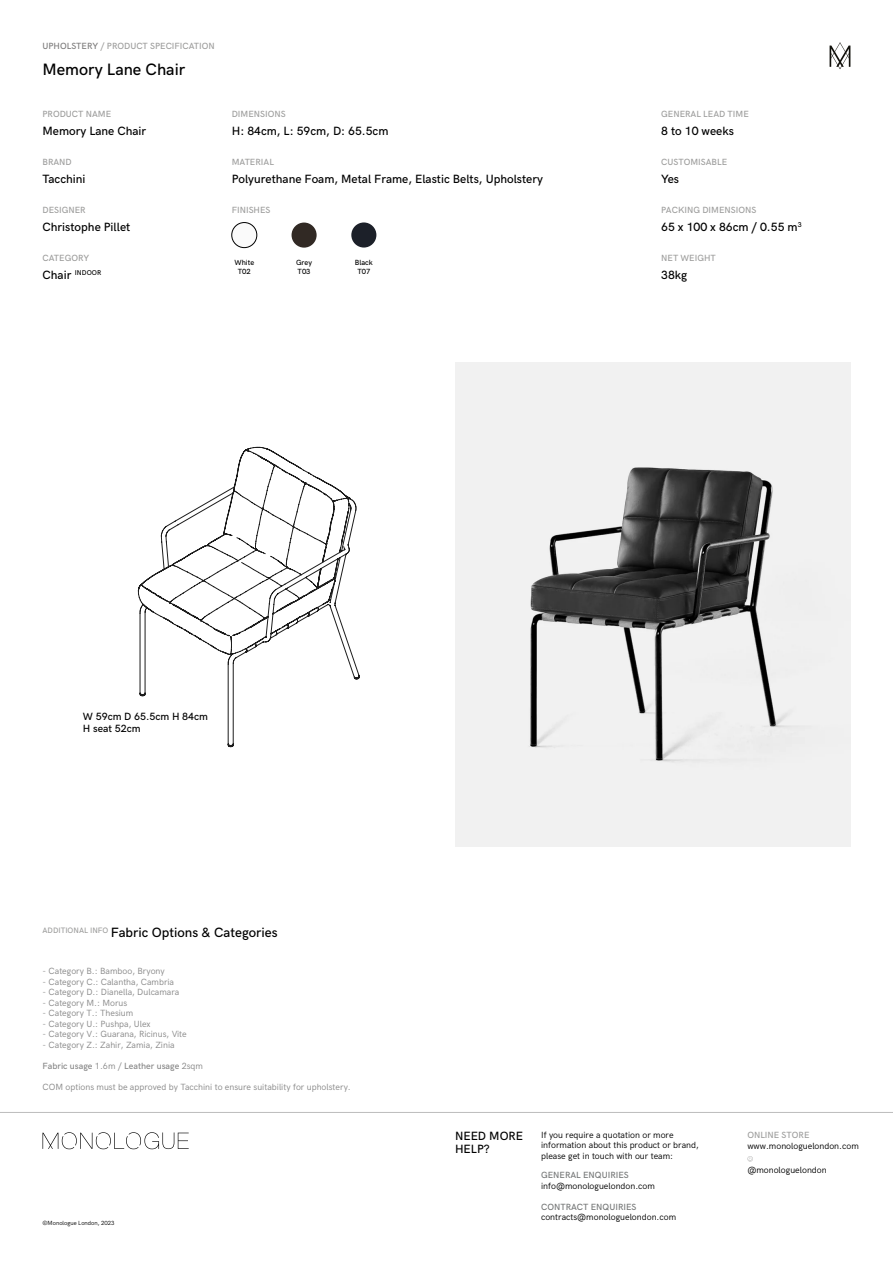
<style>
.page{position:relative;width:893px;height:1263px;background:#fff}
.page>*{position:absolute;margin:0;border:0;box-sizing:border-box;transform-origin:0 0}
.t1{font:500 16.5px "HK Grotesk";color:#000}
.t2{font:500 13.5px "HK Grotesk";color:#000}
.t3{font:500 12px/13.5px "HK Grotesk";color:#000}
.t4{font:500 10.5px/12.6px "HK Grotesk";color:#000}
.t5{font:9px "HK Grotesk";color:#878787}
.t6{font:9px/10.5px "HK Grotesk";color:#000}
.t7{font:500 9px "HK Grotesk";color:#9d9d9c}
.t8{font:500 9px "HK Grotesk";color:#757777}
.t9{font:500 9px "HK Grotesk";color:#878787}
.t10{font:500 7.5px/9px "HK Grotesk";color:#000;text-align:center}
.t11{font:500 7.05px "HK Grotesk";color:#000}
.t12{font:6px "HK Grotesk";color:#000}
.s1{color:#7c7b7b}
.s2{font-size:12px}
.s3{font-weight:400}
</style>
<div class="page">
<svg style="left:747px;top:1156px;width:6px;height:5px"></svg>
<hr style="left:0;top:1112px;width:893px;height:1px;background:#bcbcbc">
<svg style="left:43px;top:1132px;width:146px;height:17px"></svg>
<svg style="left:830px;top:42px;width:20px;height:27px"></svg>
<img style="left:455px;top:363px;width:395px;height:483px">
<svg style="left:138px;top:447px;width:222px;height:300px"></svg>
<div style="left:232px;top:223px;width:25px;height:25px;background:#fafafa;border-radius:50%"></div>
<div style="left:232px;top:222px;width:25px;height:26px;border:1px solid #000;border-radius:50%"></div>
<div style="left:292px;top:223px;width:25px;height:25px;background:#312924;border-radius:50%"></div>
<div style="left:351px;top:222px;width:25px;height:26px;background:#1c2029;border-radius:50%"></div>
<p class="t7" style="left:43px;top:39px;width:174px"><span class="s1">UPHOLSTERY</span> / PRODUCT SPECIFICATION</p>
<h1 class="t1" style="left:43px;top:57px;width:144px">Memory Lane Chair</h1>
<p class="t7" style="left:43px;top:107px;width:70px">PRODUCT NAME</p>
<p class="t7" style="left:232px;top:107px;width:55px">DIMENSIONS</p>
<p class="t7" style="left:661px;top:107px;width:89px">GENERAL LEAD TIME</p>
<h3 class="t3" style="left:43px;top:123px;width:105px">Memory Lane Chair</h3>
<h3 class="t3" style="left:232px;top:123px;width:158px">H: 84cm, L: 59cm, D: 65.5cm</h3>
<h3 class="t3" style="left:661px;top:123px;width:74px">8 to 10 weeks</h3>
<p class="t7" style="left:43px;top:155px;width:31px">BRAND</p>
<p class="t7" style="left:232px;top:155px;width:44px">MATERIAL</p>
<p class="t7" style="left:661px;top:155px;width:67px">CUSTOMISABLE</p>
<h3 class="t3" style="left:43px;top:171px;width:44px">Tacchini</h3>
<h3 class="t3" style="left:232px;top:171px;width:313px">Polyurethane Foam, Metal Frame, Elastic Belts, Upholstery</h3>
<h3 class="t3" style="left:661px;top:171px;width:19px">Yes</h3>
<p class="t7" style="left:43px;top:203px;width:45px">DESIGNER</p>
<p class="t7" style="left:232px;top:203px;width:40px">FINISHES</p>
<p class="t7" style="left:661px;top:203px;width:97px">PACKING DIMENSIONS</p>
<h3 class="t3" style="left:43px;top:219px;width:89px">Christophe Pillet</h3>
<h3 class="t3" style="left:661px;top:219px;width:142px">65 x 100 x 86cm / 0.55 m<sup>3</sup></h3>
<p class="t7" style="left:43px;top:251px;width:48px">CATEGORY</p>
<p class="t11" style="left:43px;top:267px;width:60px"><span class="s2">Chair</span> INDOOR</p>
<p class="t10" style="left:234px;top:257px;width:21px">White<br>T02</p>
<p class="t10" style="left:296px;top:257px;width:18px;text-align:left">Grey<br>T03</p>
<p class="t10" style="left:355px;top:257px;width:19px">Black<br>T07</p>
<p class="t7" style="left:661px;top:251px;width:56px">NET WEIGHT</p>
<h3 class="t3" style="left:661px;top:267px;width:28px">38kg</h3>
<p class="t4" style="left:83px;top:709px;width:127px">W 59cm D 65.5cm H 84cm<br>H seat 52cm</p>
<h2 class="t2" style="left:43px;top:923px;width:237px"><sup>ADDITIONAL</sup> <sup>INFO</sup> Fabric Options &amp; Categories</h2>
<p class="t5" style="left:43px;top:964px;width:124px">- Category B.: Bamboo, Bryony</p>
<p class="t5" style="left:43px;top:975px;width:133px">- Category C.: Calantha, Cambria</p>
<p class="t5" style="left:43px;top:985px;width:138px">- Category D.: Dianella, Dulcamara</p>
<p class="t5" style="left:43px;top:996px;width:86px">- Category M.: Morus</p>
<p class="t5" style="left:43px;top:1006px;width:92px">- Category T.: Thesium</p>
<p class="t5" style="left:43px;top:1017px;width:110px">- Category U.: Pushpa, Ulex</p>
<p class="t5" style="left:43px;top:1027px;width:146px">- Category V.: Guarana, Ricinus, Vite</p>
<p class="t5" style="left:43px;top:1038px;width:134px">- Category Z.: Zahir, Zamia, Zinia</p>
<p class="t9" style="left:43px;top:1059px;width:162px">Fabric usage <span class="s3">1.6m /</span> Leather usage <span class="s3">2sqm</span></p>
<p class="t5" style="left:43px;top:1080px;width:310px">COM options must be approved by Tacchini to ensure suitability for upholstery.</p>
<p class="t12" style="left:43px;top:1218px;width:74px">©Monologue London, 2023</p>
<p class="t6" style="left:541px;top:1128px;width:134px">If you require a quotation or more</p>
<p class="t7" style="left:747px;top:1128px;width:64px">ONLINE STORE</p>
<p class="t6" style="left:541px;top:1139px;width:159px">information about this product or brand, please get in touch with our team:</p>
<h3 class="t3" style="left:455px;top:1128px;width:70px">NEED MORE<br>HELP?</h3>
<p class="t6" style="left:747px;top:1140px;width:113px">www.monologuelondon.com</p>
<p class="t6" style="left:747px;top:1164px;width:81px">@monologuelondon</p>
<p class="t8" style="left:541px;top:1200px;width:97px">CONTRACT ENQUIRIES</p>
<p class="t6" style="left:541px;top:1211px;width:137px">contracts@monologuelondon.com</p>
<p class="t8" style="left:541px;top:1168px;width:89px">GENERAL ENQUIRIES</p>
<p class="t6" style="left:541px;top:1180px;width:115px">info@monologuelondon.com</p>
</div>
